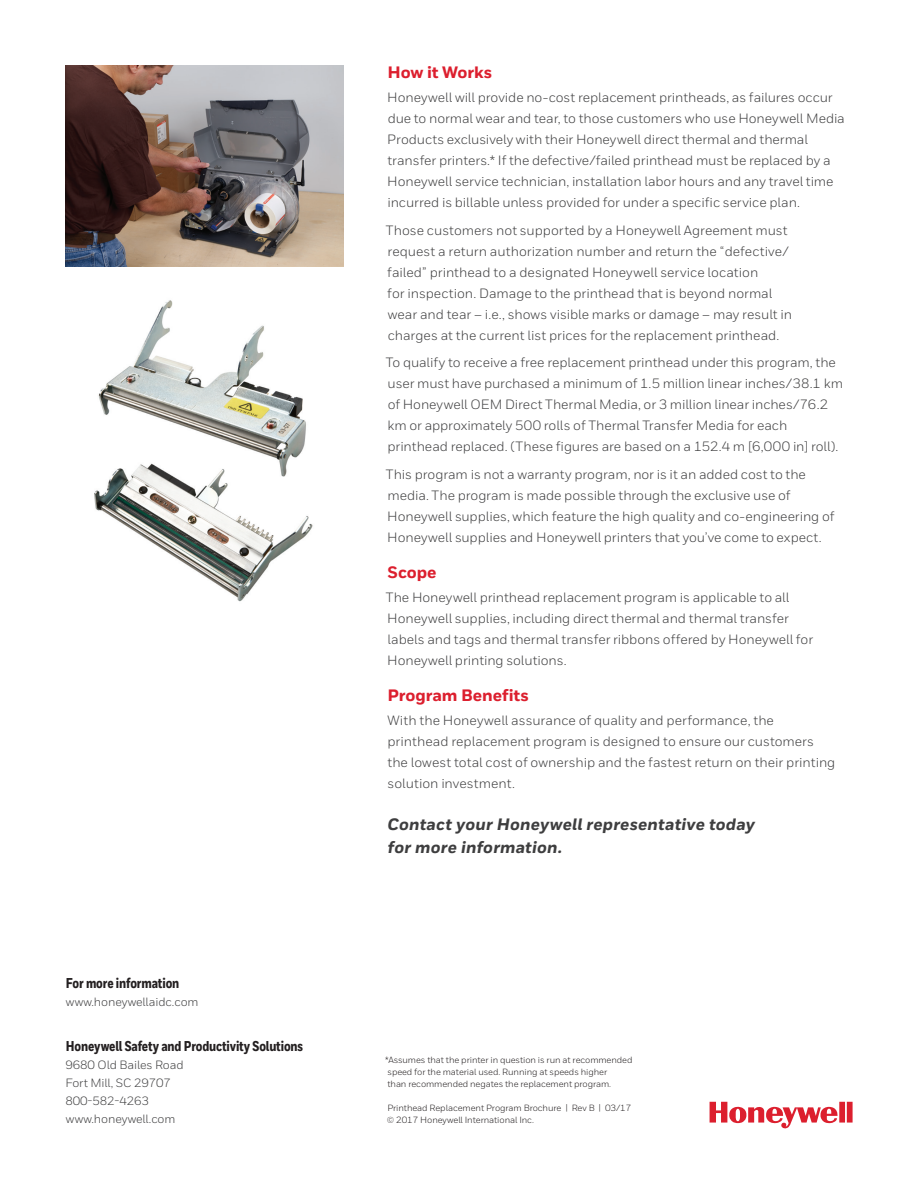
<style>
.page{position:relative;width:918px;height:1188px;background:#fff}
.page>*{position:absolute;margin:0;border:0;box-sizing:border-box;transform-origin:0 0}
.Heading__11_15__Red{font:italic 800 16.5px/22.5px "Honeywell Sans";letter-spacing:.01em;color:#3e3e3f}
.Heading__11_15__Red-2{font:800 16.5px "Honeywell Sans";letter-spacing:-.01em;color:#dc1f2e}
.Cover__Address_Block{font:800 14.25px "Honeywell Cond";letter-spacing:-.01em;color:#231f20}
.Body__less_space{font:13.5px/21px "Honeywell Sans";letter-spacing:-.005em;color:#3e3e3f}
.Cover__Address_Block-2{font:12px "Honeywell Sans";letter-spacing:-.01em;color:#3e3e3f}
.Cover__Copyright{font:9px/12px "Honeywell Sans";letter-spacing:-.01em;color:#231f20}
</style>
<div class="page">
<svg style="left:710px;top:1102px;width:143px;height:27px"></svg>
<img style="left:65px;top:65px;width:279px;height:202px">
<img style="left:94px;top:300px;width:219px;height:302px">
<p class="Cover__Address_Block" style="left:66px;top:974px;width:115px">For more information</p>
<p class="Cover__Address_Block-2" style="left:66px;top:994px;width:134px">www.honeywellaidc.com</p>
<p class="Cover__Address_Block" style="left:66px;top:1037px;width:239px">Honeywell Safety and Productivity Solutions</p>
<p class="Cover__Address_Block-2" style="left:65px;top:1057px;width:120px">9680 Old Bailes Road</p>
<p class="Cover__Address_Block-2" style="left:65px;top:1075px;width:107px">Fort Mill, SC 29707</p>
<p class="Cover__Address_Block-2" style="left:65px;top:1093px;width:85px">800-582-4263</p>
<p class="Cover__Address_Block-2" style="left:66px;top:1111px;width:111px">www.honeywell.com</p>
<p class="Heading__11_15__Red-2" style="left:387px;top:62px;width:106px">How it Works</p>
<p class="Body__less_space" style="left:387px;top:87px;width:459px">Honeywell will provide no-cost replacement printheads, as failures occur due to normal wear and tear, to those customers who use Honeywell Media Products exclusively with their Honeywell direct thermal and thermal transfer printers.* If the defective/failed printhead must be replaced by a Honeywell service technician, installation labor hours and any travel time incurred is billable unless provided for under a specific service plan.</p>
<p class="Body__less_space" style="left:386px;top:220px;width:408px">Those customers not supported by a Honeywell Agreement must request a return authorization number and return the “defective/ failed” printhead to a designated Honeywell service location<br>for inspection. Damage to the printhead that is beyond normal wear and tear – i.e., shows visible marks or damage – may result in charges at the current list prices for the replacement printhead.</p>
<p class="Body__less_space" style="left:386px;top:352px;width:459px">To qualify to receive a free replacement printhead under this program, the user must have purchased a minimum of 1.5 million linear inches/38.1 km of Honeywell OEM Direct Thermal Media, or 3 million linear inches/76.2 km or approximately 500 rolls of Thermal Transfer Media for each printhead replaced. (These figures are based on a 152.4 m [6,000 in] roll).</p>
<p class="Body__less_space" style="left:386px;top:464px;width:450px">This program is not a warranty program, nor is it an added cost to the media. The program is made possible through the exclusive use of Honeywell supplies, which feature the high quality and co-engineering of Honeywell supplies and Honeywell printers that you’ve come to expect.</p>
<p class="Heading__11_15__Red-2" style="left:388px;top:562px;width:51px">Scope</p>
<p class="Body__less_space" style="left:386px;top:587px;width:429px">The Honeywell printhead replacement program is applicable to all Honeywell supplies, including direct thermal and thermal transfer labels and tags and thermal transfer ribbons offered by Honeywell for Honeywell printing solutions.</p>
<p class="Heading__11_15__Red-2" style="left:387px;top:685px;width:143px">Program Benefits</p>
<p class="Body__less_space" style="left:387px;top:709px;width:450px">With the Honeywell assurance of quality and performance, the printhead replacement program is designed to ensure our customers the lowest total cost of ownership and the fastest return on their printing solution investment.</p>
<p class="Heading__11_15__Red" style="left:388px;top:814px;width:369px">Contact your Honeywell representative today for more information.</p>
<p class="Cover__Copyright" style="left:385px;top:1053px;width:249px">*Assumes that the printer in question is run at recommended speed for the material used. Running at speeds higher<br>than recommended negates the replacement program.</p>
<p class="Cover__Copyright" style="left:387px;top:1101px;width:246px">Printhead Replacement Program Brochure | Rev B | 03/17</p>
<p class="Cover__Copyright" style="left:387px;top:1113px;width:149px">© 2017 Honeywell International Inc.</p>
</div>
